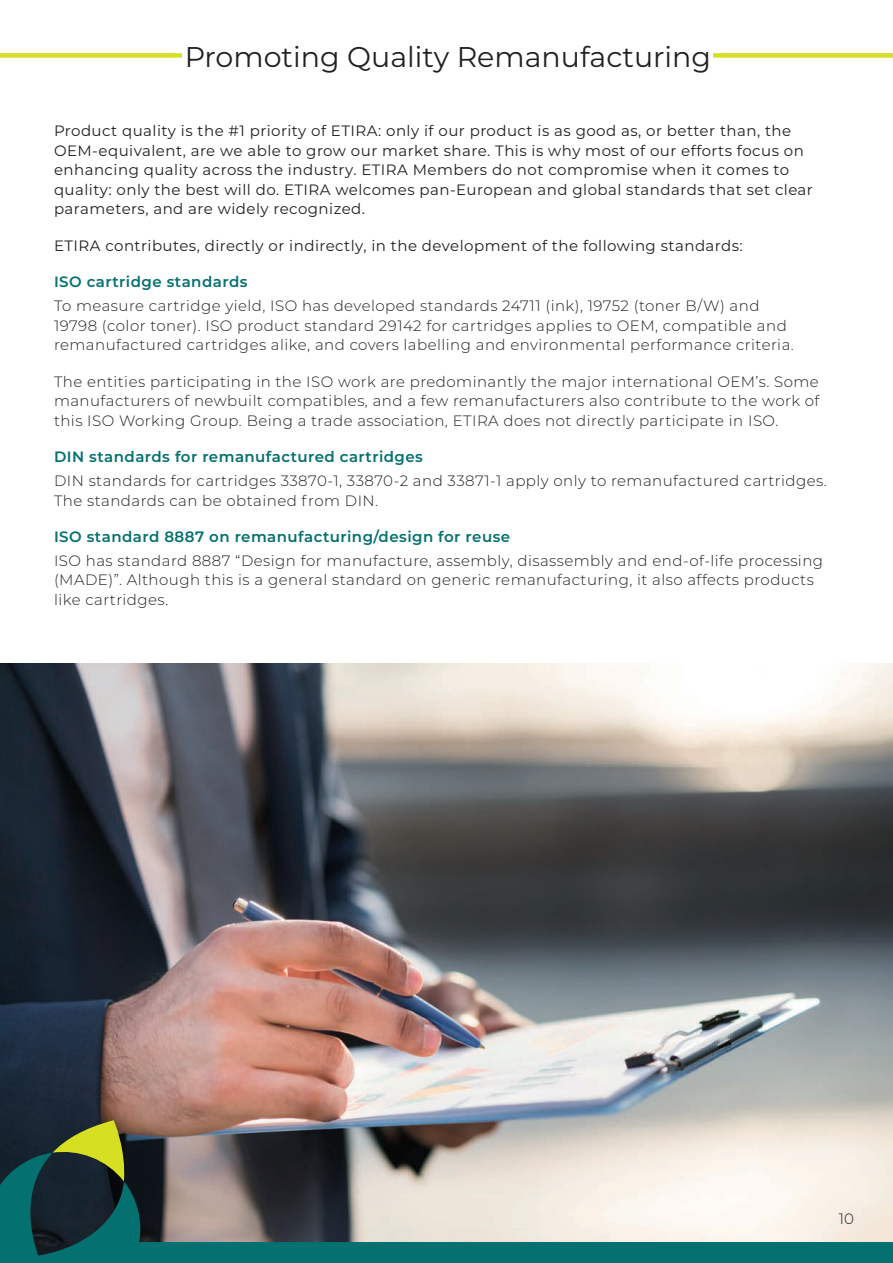
<style>
.page{position:relative;width:893px;height:1263px;background:#fff}
.page>*{position:absolute;margin:0;border:0;box-sizing:border-box;transform-origin:0 0}
.t1{font:28.5px "Montserrat";color:#231f20}
.t2{font:300 15px/19.5px "Montserrat";letter-spacing:.03em;color:#231f20}
.t3{font:15px/19.5px "Montserrat";letter-spacing:.03em;color:#231f20}
.t4{font:600 15px "Montserrat";letter-spacing:.03em;color:#047070}
</style>
<div class="page">
<img style="left:0;top:663px;width:893px;height:579px">
<div style="left:0;top:53px;width:893px;height:5px;background:#d6df21"></div>
<div style="left:183px;top:39px;width:530px;height:28px;background:#fff"></div>
<div style="left:111px;top:1242px;width:782px;height:21px;background:#047070"></div>
<svg style="left:0;top:1120px;width:150px;height:143px;background:#224c40"></svg>
<h1 class="t1" style="left:185px;top:37px;width:528px">Promoting Quality Remanufacturing</h1>
<p class="t3" style="left:54px;top:121px;width:760px">Product quality is the #1 priority of ETIRA: only if our product is as good as, or better than, the OEM-equivalent, are we able to grow our market share. This is why most of our efforts focus on enhancing quality across the industry. ETIRA Members do not compromise when it comes to quality: only the best will do. ETIRA welcomes pan-European and global standards that set clear parameters, and are widely recognized.</p>
<p class="t3" style="left:54px;top:235px;width:690px">ETIRA contributes, directly or indirectly, in the development of the following standards:</p>
<p class="t4" style="left:54px;top:271px;width:195px">ISO cartridge standards</p>
<p class="t2" style="left:54px;top:296px;width:741px">To measure cartridge yield, ISO has developed standards 24711 (ink), 19752 (toner B/W) and<br>19798 (color toner). ISO product standard 29142 for cartridges applies to OEM, compatible and remanufactured cartridges alike, and covers labelling and environmental performance criteria.</p>
<p class="t2" style="left:54px;top:371px;width:768px;text-align:justify">The entities participating in the ISO work are predominantly the major international OEM’s. Some manufacturers of newbuilt compatibles, and a few remanufacturers also contribute to the work of this ISO Working Group. Being a trade association, ETIRA does not directly participate in ISO.</p>
<p class="t4" style="left:54px;top:446px;width:370px">DIN standards for remanufactured cartridges</p>
<p class="t2" style="left:54px;top:470px;width:774px">DIN standards for cartridges 33870-1, 33870-2 and 33871-1 apply only to remanufactured cartridges.<br>The standards can be obtained from DIN.</p>
<p class="t4" style="left:54px;top:526px;width:458px">ISO standard 8887 on remanufacturing/design for reuse</p>
<p class="t2" style="left:54px;top:550px;width:771px">ISO has standard 8887 “Design for manufacture, assembly, disassembly and end-of-life processing (MADE)”. Although this is a general standard on generic remanufacturing, it also affects products like cartridges.</p>
<p class="t2" style="left:839px;top:1208px;width:17px">10</p>
</div>
